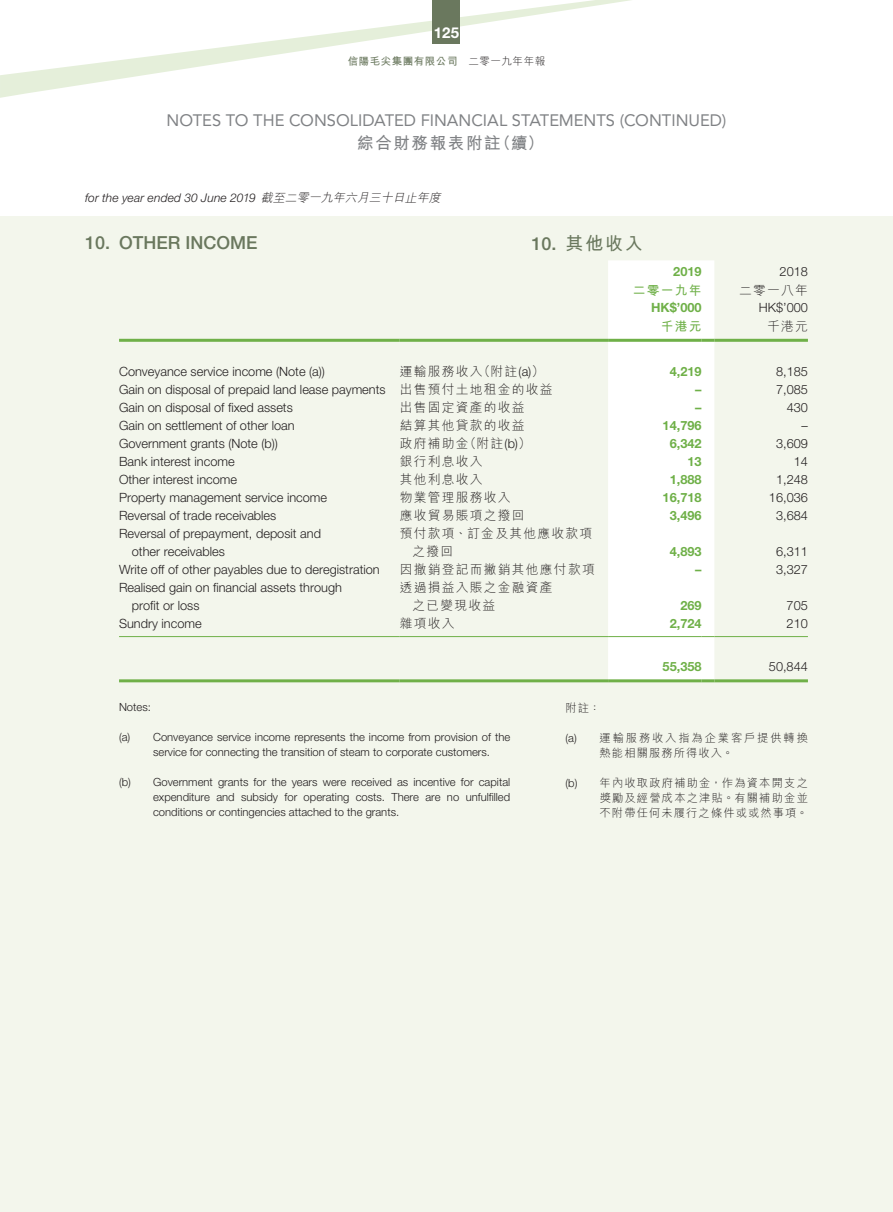
<style>
.page{position:relative;width:893px;height:1212px;background:#fff}
.page>*{position:absolute;margin:0;border:0;box-sizing:border-box;transform-origin:0 0}
.t1{font:500 18px "Helvetica Neue LT Std";color:#6a785e}
.t2{font:700 18px "M Hei HK";color:#6a785e}
.t3{font:16.5px "Avenir LT Std";color:#808285}
.t4{font:700 16.5px "M Hei HK";letter-spacing:.1em;color:#808285}
.t5{font:700 15px "Helvetica Neue LT Std";color:#fff}
.t6{font:300 12.75px/18px "Helvetica Neue LT Std";color:#231f20}
.t7{font:300 12.75px/18px "M Hei HK";letter-spacing:.1em;color:#231f20}
.t8{font:700 12.75px "Helvetica Neue LT Std";color:#6fb048}
.t9{font:700 12.75px "M Hei HK";letter-spacing:.1em;color:#6fb048}
.t10{font:italic 300 12px "Helvetica Neue LT Std";letter-spacing:.01em;color:#231f20}
.t11{font:300 11.25px/15px "Helvetica Neue LT Std";color:#231f20}
.t12{font:300 11.25px/15px "M Hei HK";letter-spacing:.11em;color:#231f20;text-align:justify}
.t13{font:300 11.25px/15px "M Hei HK";letter-spacing:.17em;color:#231f20}
.t14{font:700 10.5px "M Hei HK";letter-spacing:.05em;color:#6a785e}
.s1{font-weight:300;color:#231f20}
.s2{font-family:"M Hei HK"}
.s3{font-family:"Helvetica Neue LT Std";font-weight:500}
.s4{font-family:"Helvetica Neue LT Std"}
</style>
<div class="page">
<svg style="left:1px;top:0;width:630px;height:98px"></svg>
<div style="left:0;top:216px;width:893px;height:996px;background:#f3f6ec"></div>
<div style="left:433px;top:0;width:27px;height:44px;background:#6a785e"></div>
<div style="left:608px;top:260px;width:106px;height:419px;background:#fff"></div>
<hr style="left:119px;top:636px;width:281px;height:1px;background:#6fb048">
<hr style="left:400px;top:636px;width:208px;height:1px;background:#6fb048">
<hr style="left:608px;top:636px;width:94px;height:1px;background:#6fb048">
<svg style="left:702px;top:636px;width:12px;height:1px"></svg>
<hr style="left:714px;top:636px;width:94px;height:1px;background:#6fb048">
<hr style="left:119px;top:679px;width:281px;height:3px;background:#6fb048">
<hr style="left:400px;top:679px;width:208px;height:3px;background:#6fb048">
<hr style="left:608px;top:679px;width:94px;height:3px;background:#6fb048">
<svg style="left:702px;top:679px;width:12px;height:3px"></svg>
<hr style="left:714px;top:679px;width:94px;height:3px;background:#6fb048">
<hr style="left:119px;top:339px;width:281px;height:3px;background:#6fb048">
<hr style="left:400px;top:339px;width:208px;height:3px;background:#6fb048">
<hr style="left:608px;top:339px;width:94px;height:3px;background:#6fb048">
<svg style="left:702px;top:339px;width:12px;height:3px"></svg>
<hr style="left:714px;top:339px;width:94px;height:3px;background:#6fb048">
<svg style="left:0;top:75px;width:1px;height:23px"></svg>
<p class="t5" style="left:434px;top:23px;width:27px">125</p>
<p class="t14" style="left:348px;top:53px;width:199px">信陽毛尖集團有限公司 <span class="s1">二零一九年年報</span></p>
<p class="t3" style="left:167px;top:111px;width:561px">NOTES TO THE CONSOLIDATED FINANCIAL STATEMENTS (CONTINUED)</p>
<p class="t4" style="left:357px;top:131px;width:188px">綜合財務報表附註（續）</p>
<p class="t10" style="left:85px;top:190px;width:360px">for the year ended 30 June 2019 <span class="s2">截至二零一九年六月三十日止年度</span></p>
<p class="t1" style="left:85px;top:232px;width:174px">10. OTHER INCOME</p>
<p class="t2" style="left:531px;top:230px;width:113px"><span class="s3">10.</span> 其他收入</p>
<p class="t8" style="left:673px;top:264px;width:30px">2019</p>
<p class="t6" style="left:780px;top:262px;width:30px">2018</p>
<p class="t9" style="left:633px;top:281px;width:70px">二零一九年</p>
<p class="t7" style="left:739px;top:281px;width:70px">二零一八年</p>
<p class="t8" style="left:651px;top:300px;width:52px">HK$’000</p>
<p class="t6" style="left:759px;top:298px;width:51px">HK$’000</p>
<p class="t9" style="left:661px;top:317px;width:42px">千港元</p>
<p class="t7" style="left:767px;top:317px;width:42px">千港元</p>
<p class="t6" style="left:119px;top:362px;width:207px">Conveyance service income (Note (a))</p>
<p class="t7" style="left:400px;top:362px;width:146px">運輸服務收入（附註<span class="s4">(a)</span>）</p>
<p class="t8" style="left:670px;top:363px;width:33px">4,219</p>
<p class="t6" style="left:776px;top:362px;width:33px">8,185</p>
<p class="t6" style="left:119px;top:380px;width:435px">Gain on disposal of prepaid land lease payments <span class="s2">出售預付土地租金的收益</span></p>
<p class="t8" style="left:695px;top:381px;width:8px">–</p>
<p class="t6" style="left:776px;top:380px;width:33px">7,085</p>
<p class="t6" style="left:119px;top:398px;width:175px">Gain on disposal of fixed assets</p>
<p class="t7" style="left:400px;top:398px;width:126px">出售固定資產的收益</p>
<p class="t8" style="left:695px;top:399px;width:8px">–</p>
<p class="t6" style="left:787px;top:398px;width:23px">430</p>
<p class="t6" style="left:119px;top:416px;width:177px">Gain on settlement of other loan</p>
<p class="t7" style="left:400px;top:416px;width:126px">結算其他貸款的收益</p>
<p class="t8" style="left:663px;top:417px;width:40px">14,796</p>
<p class="t6" style="left:801px;top:416px;width:8px">–</p>
<p class="t6" style="left:119px;top:434px;width:160px">Government grants (Note (b))</p>
<p class="t7" style="left:400px;top:434px;width:133px">政府補助金（附註<span class="s4">(b)</span>）</p>
<p class="t8" style="left:670px;top:435px;width:33px">6,342</p>
<p class="t6" style="left:776px;top:434px;width:33px">3,609</p>
<p class="t6" style="left:119px;top:452px;width:117px">Bank interest income</p>
<p class="t7" style="left:400px;top:452px;width:84px">銀行利息收入</p>
<p class="t8" style="left:687px;top:453px;width:16px">13</p>
<p class="t6" style="left:794px;top:452px;width:16px">14</p>
<p class="t6" style="left:119px;top:470px;width:120px">Other interest income</p>
<p class="t7" style="left:400px;top:470px;width:84px">其他利息收入</p>
<p class="t8" style="left:670px;top:471px;width:33px">1,888</p>
<p class="t6" style="left:776px;top:470px;width:33px">1,248</p>
<p class="t6" style="left:119px;top:488px;width:210px">Property management service income</p>
<p class="t7" style="left:400px;top:488px;width:112px">物業管理服務收入</p>
<p class="t8" style="left:663px;top:489px;width:40px">16,718</p>
<p class="t6" style="left:769px;top:488px;width:40px">16,036</p>
<p class="t6" style="left:119px;top:506px;width:159px">Reversal of trade receivables</p>
<p class="t7" style="left:400px;top:506px;width:126px">應收貿易賬項之撥回</p>
<p class="t8" style="left:670px;top:507px;width:33px">3,496</p>
<p class="t6" style="left:776px;top:506px;width:33px">3,684</p>
<p class="t6" style="left:132px;top:524px;width:191px;text-indent:-13px">Reversal of prepayment, deposit and other receivables</p>
<p class="t7" style="left:412px;top:524px;width:181px;text-indent:-13px">預付款項、訂金及其他應收款項之撥回</p>
<p class="t8" style="left:670px;top:543px;width:33px">4,893</p>
<p class="t6" style="left:776px;top:542px;width:33px">6,311</p>
<p class="t6" style="left:119px;top:560px;width:262px">Write off of other payables due to deregistration</p>
<p class="t7" style="left:400px;top:560px;width:197px">因撤銷登記而撇銷其他應付款項</p>
<p class="t8" style="left:695px;top:561px;width:8px">–</p>
<p class="t6" style="left:776px;top:560px;width:33px">3,327</p>
<p class="t6" style="left:132px;top:578px;width:212px;text-indent:-13px">Realised gain on financial assets through profit or loss</p>
<p class="t7" style="left:412px;top:578px;width:142px;text-indent:-13px">透過損益入賬之金融資產之已變現收益</p>
<p class="t8" style="left:680px;top:597px;width:23px">269</p>
<p class="t6" style="left:787px;top:596px;width:23px">705</p>
<p class="t6" style="left:119px;top:614px;width:84px">Sundry income</p>
<p class="t7" style="left:400px;top:614px;width:56px">雜項收入</p>
<p class="t8" style="left:670px;top:615px;width:33px">2,724</p>
<p class="t6" style="left:787px;top:614px;width:23px">210</p>
<p class="t8" style="left:663px;top:658px;width:40px">55,358</p>
<p class="t6" style="left:769px;top:657px;width:40px">50,844</p>
<p class="t11" style="left:119px;top:699px;width:33px">Notes:</p>
<p class="t11" style="left:153px;top:729px;width:359px;text-indent:-34px">(a) Conveyance service income represents the income from provision of the service for connecting the transition of steam to corporate customers.</p>
<p class="t11" style="left:153px;top:774px;width:359px;text-align:justify;text-indent:-34px">(b) Government grants for the years were received as incentive for capital expenditure and subsidy for operating costs. There are no unfulfilled conditions or contingencies attached to the grants.</p>
<p class="t12" style="left:566px;top:700px;width:36px">附註：</p>
<p class="t13" style="left:600px;top:730px;width:210px;text-indent:-34px"><span class="s4">(a)</span> 運輸服務收入指為企業客戶提供轉換熱能相關服務所得收入。</p>
<p class="t12" style="left:600px;top:775px;width:210px;text-indent:-34px"><span class="s4">(b)</span> 年內收取政府補助金，作為資本開支之獎勵及經營成本之津貼。有關補助金並不附帶任何未履行之條件或或然事項。</p>
</div>
